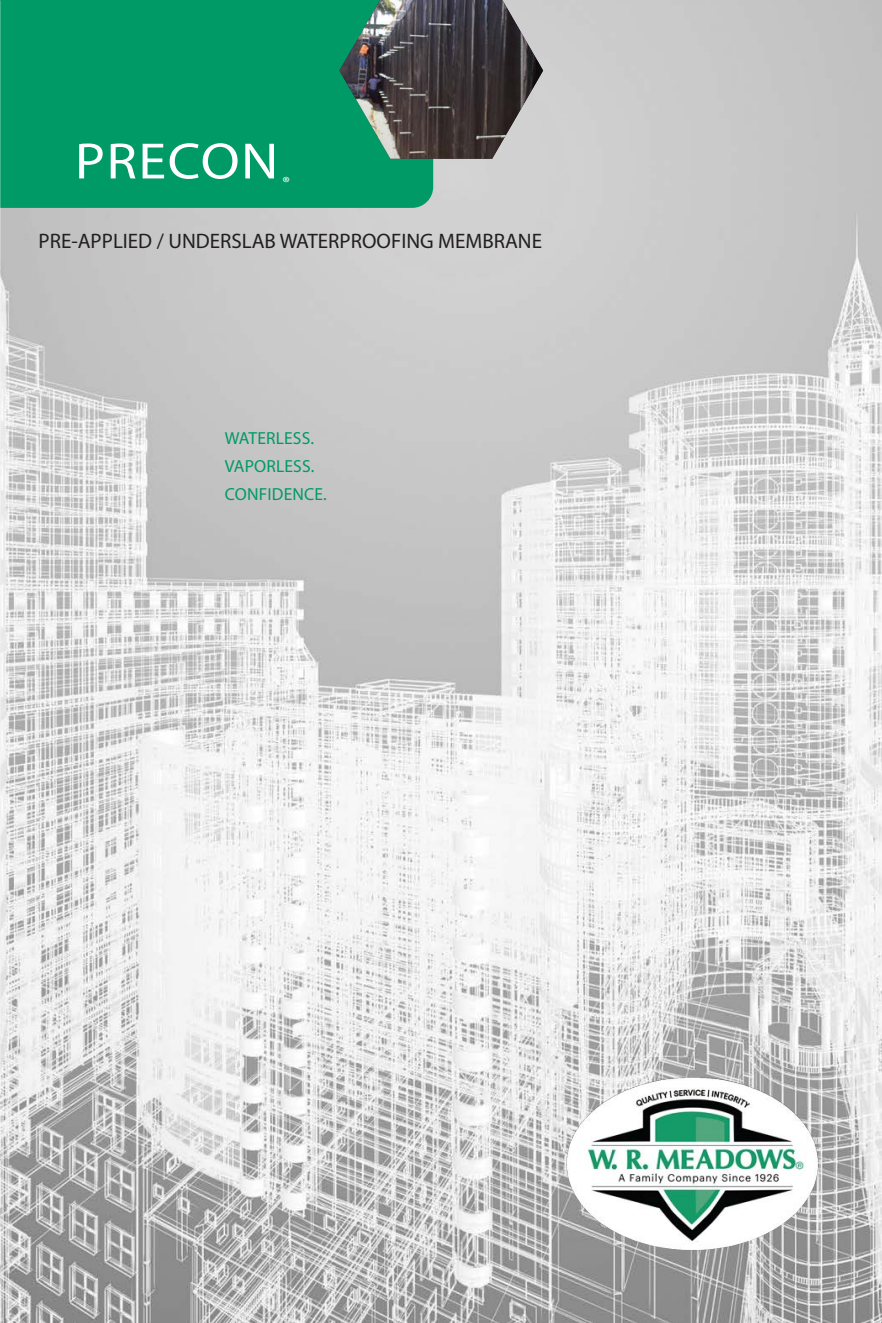
<style>
.page{position:relative;width:882px;height:1323px;background:#fff}
.page>*{position:absolute;margin:0;border:0;box-sizing:border-box;transform-origin:0 0}
.t1{font:51.45px "Myriad Pro";letter-spacing:.025em;color:#fff;scale:1.1 1}
.t2{font:21px "Myriad Pro";color:#231f20}
.t3{font:17.5px/28px "Myriad Pro";letter-spacing:.01em;color:#009a66}
.t4{font:16.28px "Myriad Pro";color:#fff;scale:1.1 1}
</style>
<div class="page">
<img style="left:0;top:0;width:881px;height:1323px">
<div style="left:0;top:0;width:433px;height:208px;background:#009a66"></div>
<img style="left:339px;top:0;width:204px;height:159px">
<img style="left:564px;top:1075px;width:255px;height:176px">
<h1 class="t1" style="left:75px;top:129px;width:186px">PRECON</h1>
<p class="t4" style="left:282px;top:172px;width:8px">®</p>
<p class="t2" style="left:39px;top:228px;width:505px">PRE-APPLIED / UNDERSLAB WATERPROOFING MEMBRANE</p>
<p class="t3" style="left:225px;top:424px;width:103px">WATERLESS.<br>VAPORLESS.<br>CONFIDENCE.</p>
</div>
